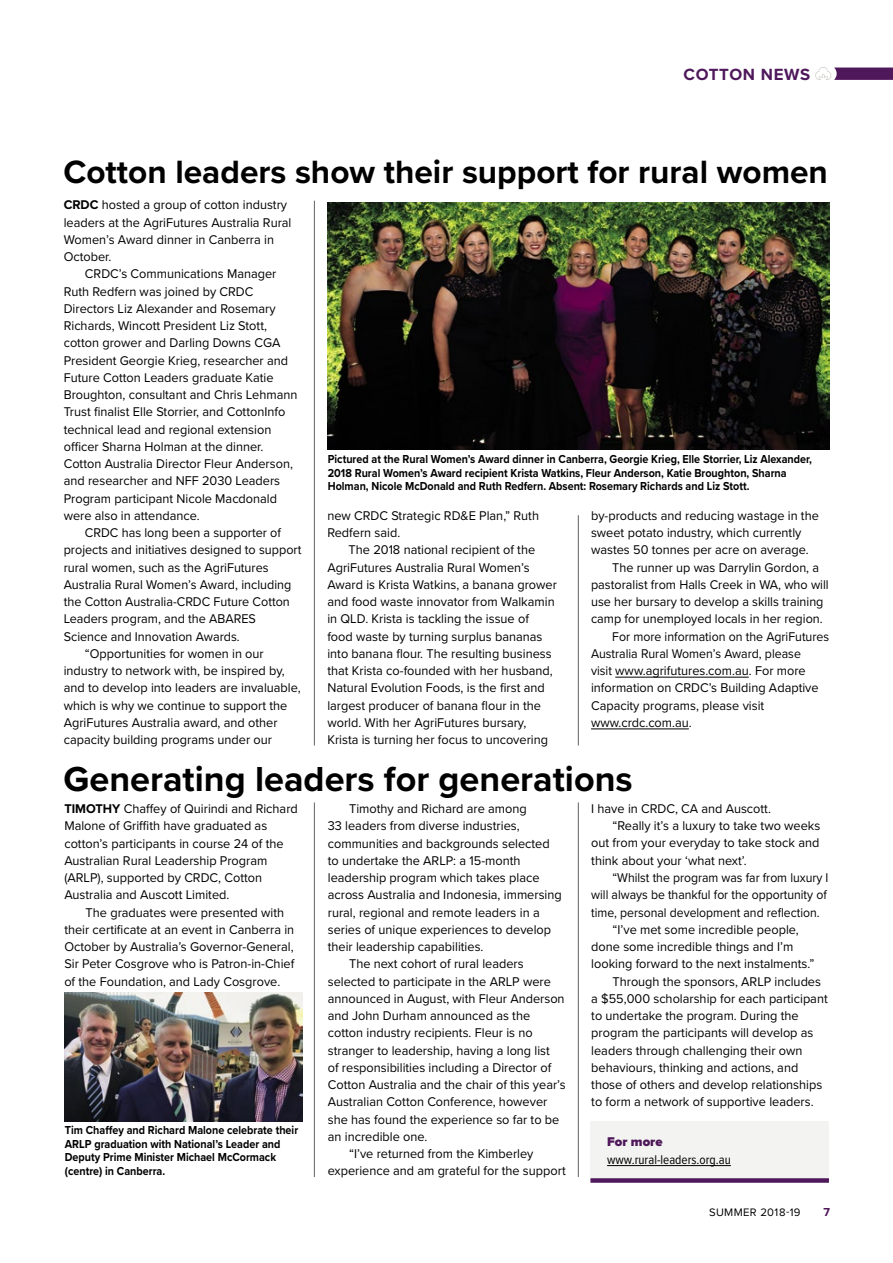
<style>
.page{position:relative;width:893px;height:1263px;background:#fff}
.page>*{position:absolute;margin:0;border:0;box-sizing:border-box;transform-origin:0 0}
.t1{font:700 36px "Proxima Nova";color:#000}
.t2{font:700 33.45px "Proxima Nova";color:#000}
.t3{font:700 16.8px "Proxima Nova";letter-spacing:.04em;color:#4f185b}
.t4{font:13.2px/17.2px "Proxima Nova";color:#000}
.t5{font:13.2px "Proxima Nova";color:#000;scale:.96 1}
.t6{font:13.2px "Proxima Nova";color:#000;scale:.93 1}
.t7{font:13.2px "Proxima Nova";color:#000;scale:.94 1}
.t8{font:13.2px "Proxima Nova Cond";color:#000}
.t9{font:900 13.2px "Proxima Nova";color:#4f185b}
.t10{font:700 12px/13.5px "Proxima Nova";color:#000;scale:.9 1}
.t11{font:700 12px "Proxima Nova";color:#4f185b}
.t12{font:11.25px "Proxima Nova";letter-spacing:.03em;color:#000}
.s1{font-weight:700}
</style>
<div class="page">
<hr style="left:578px;top:802px;width:1px;height:375px;background:#5e6062">
<hr style="left:578px;top:515px;width:1px;height:230px;background:#5e6062">
<svg style="left:815px;top:67px;width:78px;height:13px"></svg>
<hr style="left:314px;top:802px;width:1px;height:375px;background:#5e6062">
<hr style="left:314px;top:201px;width:1px;height:544px;background:#5e6062">
<div style="left:591px;top:1121px;width:238px;height:59px;background:#f3f3f1"></div>
<hr style="left:607px;top:1165px;width:124px;height:1px;background:#000">
<div style="left:590px;top:1178px;width:239px;height:5px;background:#4f185b"></div>
<hr style="left:615px;top:677px;width:134px;height:1px;background:#000">
<hr style="left:591px;top:728px;width:98px;height:1px;background:#000">
<img style="left:327px;top:203px;width:502px;height:247px">
<img style="left:64px;top:992px;width:239px;height:129px">
<p class="t3" style="left:683px;top:62px;width:128px">COTTON NEWS</p>
<h2 class="t2" style="left:64px;top:147px;width:766px">Cotton leaders show their support for rural women</h2>
<p class="t4" style="left:64px;top:196px;width:229px"><span class="s1">CRDC</span> hosted a group of cotton industry leaders at the AgriFutures Australia Rural<br>Women’s Award dinner in Canberra in<br>October.</p>
<p class="t4" style="left:64px;top:265px;width:235px;text-indent:21px">CRDC’s Communications Manager Ruth Redfern was joined by CRDC Directors Liz Alexander and Rosemary Richards, Wincott President Liz Stott, cotton grower and Darling Downs CGA President Georgie Krieg, researcher and Future Cotton Leaders graduate Katie Broughton, consultant and Chris Lehmann Trust finalist Elle Storrier, and CottonInfo technical lead and regional extension officer Sharna Holman at the dinner.<br>Cotton Australia Director Fleur Anderson, and researcher and NFF 2030 Leaders Program participant Nicole Macdonald were also in attendance.</p>
<p class="t5" style="left:85px;top:523px;width:206px">CRDC has long been a supporter of</p>
<p class="t5" style="left:64px;top:540px;width:249px">projects and initiatives designed to support</p>
<p class="t5" style="left:64px;top:557px;width:215px">rural women, such as the AgriFutures</p>
<p class="t5" style="left:64px;top:574px;width:239px">Australia Rural Women’s Award, including</p>
<p class="t5" style="left:64px;top:592px;width:237px">the Cotton Australia-CRDC Future Cotton</p>
<p class="t5" style="left:64px;top:609px;width:202px">Leaders program, and the ABARES</p>
<p class="t5" style="left:64px;top:626px;width:185px">Science and Innovation Awards.</p>
<p class="t4" style="left:85px;top:644px;width:180px">“Opportunities for women in our</p>
<p class="t4" style="left:64px;top:661px;width:223px">industry to network with, be inspired by,</p>
<p class="t4" style="left:64px;top:679px;width:239px">and to develop into leaders are invaluable,</p>
<p class="t4" style="left:64px;top:696px;width:225px">which is why we continue to support the</p>
<p class="t4" style="left:64px;top:713px;width:215px">AgriFutures Australia award, and other</p>
<p class="t4" style="left:64px;top:730px;width:210px">capacity building programs under our</p>
<p class="t10" style="left:328px;top:452px;width:539px">Pictured at the Rural Women’s Award dinner in Canberra, Georgie Krieg, Elle Storrier, Liz Alexander,<br>2018 Rural Women’s Award recipient Krista Watkins, Fleur Anderson, Katie Broughton, Sharna<br>Holman, Nicole McDonald and Ruth Redfern. Absent: Rosemary Richards and Liz Stott.</p>
<p class="t4" style="left:327px;top:506px;width:213px">new CRDC Strategic RD&amp;E Plan,” Ruth<br>Redfern said.</p>
<p class="t4" style="left:327px;top:541px;width:231px;text-indent:21px">The 2018 national recipient of the AgriFutures Australia Rural Women’s Award is Krista Watkins, a banana grower and food waste innovator from Walkamin in QLD. Krista is tackling the issue of food waste by turning surplus bananas into banana flour. The resulting business that Krista co-founded with her husband, Natural Evolution Foods, is the first and largest producer of banana flour in the world. With her AgriFutures bursary, Krista is turning her focus to uncovering</p>
<p class="t4" style="left:591px;top:506px;width:229px">by-products and reducing wastage in the</p>
<p class="t4" style="left:591px;top:523px;width:212px">sweet potato industry, which currently</p>
<p class="t4" style="left:591px;top:541px;width:219px">wastes 50 tonnes per acre on average.</p>
<p class="t5" style="left:612px;top:557px;width:217px">The runner up was Darrylin Gordon, a</p>
<p class="t5" style="left:591px;top:575px;width:249px">pastoralist from Halls Creek in WA, who will</p>
<p class="t5" style="left:591px;top:592px;width:244px">use her bursary to develop a skills training</p>
<p class="t5" style="left:591px;top:609px;width:243px">camp for unemployed locals in her region.</p>
<p class="t7" style="left:612px;top:626px;width:232px">For more information on the AgriFutures</p>
<p class="t7" style="left:591px;top:644px;width:225px">Australia Rural Women’s Award, please</p>
<p class="t7" style="left:591px;top:661px;width:230px">visit www.agrifutures.com.au. For more</p>
<p class="t4" style="left:591px;top:679px;width:229px">information on CRDC’s Building Adaptive</p>
<p class="t4" style="left:591px;top:696px;width:175px">Capacity programs, please visit</p>
<p class="t4" style="left:591px;top:713px;width:102px">www.crdc.com.au.</p>
<h1 class="t1" style="left:64px;top:752px;width:571px">Generating leaders for generations</h1>
<p class="t4" style="left:64px;top:799px;width:235px"><span class="s1">TIMOTHY</span> Chaffey of Quirindi and Richard Malone of Griffith have graduated as cotton’s participants in course 24 of the Australian Rural Leadership Program (ARLP), supported by CRDC, Cotton Australia and Auscott Limited.</p>
<p class="t4" style="left:64px;top:903px;width:231px;text-indent:21px">The graduates were presented with their certificate at an event in Canberra in October by Australia’s Governor-General, Sir Peter Cosgrove who is Patron-in-Chief of the Foundation, and Lady Cosgrove.</p>
<p class="t4" style="left:591px;top:799px;width:181px">I have in CRDC, CA and Auscott.</p>
<p class="t4" style="left:612px;top:817px;width:209px">“Really it’s a luxury to take two weeks</p>
<p class="t4" style="left:591px;top:834px;width:230px">out from your everyday to take stock and</p>
<p class="t4" style="left:591px;top:851px;width:157px">think about your ‘what next’.</p>
<p class="t6" style="left:612px;top:868px;width:234px">“Whilst the program was far from luxury I</p>
<p class="t6" style="left:591px;top:885px;width:255px">will always be thankful for the opportunity of</p>
<p class="t6" style="left:591px;top:902px;width:247px">time, personal development and reflection.</p>
<p class="t4" style="left:612px;top:920px;width:188px">“I’ve met some incredible people,</p>
<p class="t4" style="left:591px;top:937px;width:204px">done some incredible things and I’m</p>
<p class="t4" style="left:591px;top:955px;width:225px">looking forward to the next instalments.”</p>
<p class="t4" style="left:612px;top:972px;width:210px">Through the sponsors, ARLP includes</p>
<p class="t4" style="left:591px;top:989px;width:238px">a $55,000 scholarship for each participant</p>
<p class="t4" style="left:591px;top:1006px;width:209px">to undertake the program. During the</p>
<p class="t4" style="left:591px;top:1024px;width:224px">program the participants will develop as</p>
<p class="t4" style="left:591px;top:1041px;width:213px">leaders through challenging their own</p>
<p class="t4" style="left:591px;top:1058px;width:209px">behaviours, thinking and actions, and</p>
<p class="t4" style="left:591px;top:1075px;width:233px">those of others and develop relationships</p>
<p class="t4" style="left:591px;top:1093px;width:224px">to form a network of supportive leaders.</p>
<p class="t9" style="left:607px;top:1131px;width:57px">For more</p>
<p class="t8" style="left:607px;top:1149px;width:125px">www.rural-leaders.org.au</p>
<p class="t4" style="left:349px;top:799px;width:179px">Timothy and Richard are among</p>
<p class="t4" style="left:328px;top:817px;width:193px">33 leaders from diverse industries,</p>
<p class="t4" style="left:328px;top:834px;width:223px">communities and backgrounds selected</p>
<p class="t4" style="left:328px;top:851px;width:194px">to undertake the ARLP: a 15-month</p>
<p class="t4" style="left:328px;top:868px;width:213px">leadership program which takes place</p>
<p class="t4" style="left:328px;top:886px;width:235px">across Australia and Indonesia, immersing</p>
<p class="t4" style="left:328px;top:903px;width:213px">rural, regional and remote leaders in a</p>
<p class="t4" style="left:328px;top:920px;width:225px">series of unique experiences to develop</p>
<p class="t4" style="left:328px;top:937px;width:157px">their leadership capabilities.</p>
<p class="t4" style="left:349px;top:955px;width:176px">The next cohort of rural leaders</p>
<p class="t4" style="left:328px;top:972px;width:225px">selected to participate in the ARLP were</p>
<p class="t4" style="left:328px;top:989px;width:238px">announced in August, with Fleur Anderson</p>
<p class="t4" style="left:328px;top:1006px;width:204px">and John Durham announced as the</p>
<p class="t4" style="left:328px;top:1024px;width:206px">cotton industry recipients. Fleur is no</p>
<p class="t4" style="left:328px;top:1041px;width:224px">stranger to leadership, having a long list</p>
<p class="t4" style="left:328px;top:1058px;width:225px">of responsibilities including a Director of</p>
<p class="t4" style="left:328px;top:1075px;width:239px">Cotton Australia and the chair of this year’s</p>
<p class="t4" style="left:328px;top:1093px;width:221px">Australian Cotton Conference, however</p>
<p class="t4" style="left:328px;top:1110px;width:233px">she has found the experience so far to be</p>
<p class="t4" style="left:328px;top:1127px;width:101px">an incredible one.</p>
<p class="t4" style="left:349px;top:1144px;width:186px">“I’ve returned from the Kimberley</p>
<p class="t4" style="left:328px;top:1162px;width:239px">experience and am grateful for the support</p>
<p class="t10" style="left:65px;top:1123px;width:261px">Tim Chaffey and Richard Malone celebrate their ARLP graduation with National’s Leader and Deputy Prime Minister Michael McCormack (centre) in Canberra.</p>
<p class="t12" style="left:709px;top:1203px;width:93px">SUMMER 2018-19</p>
<p class="t11" style="left:823px;top:1203px;width:8px">7</p>
</div>
